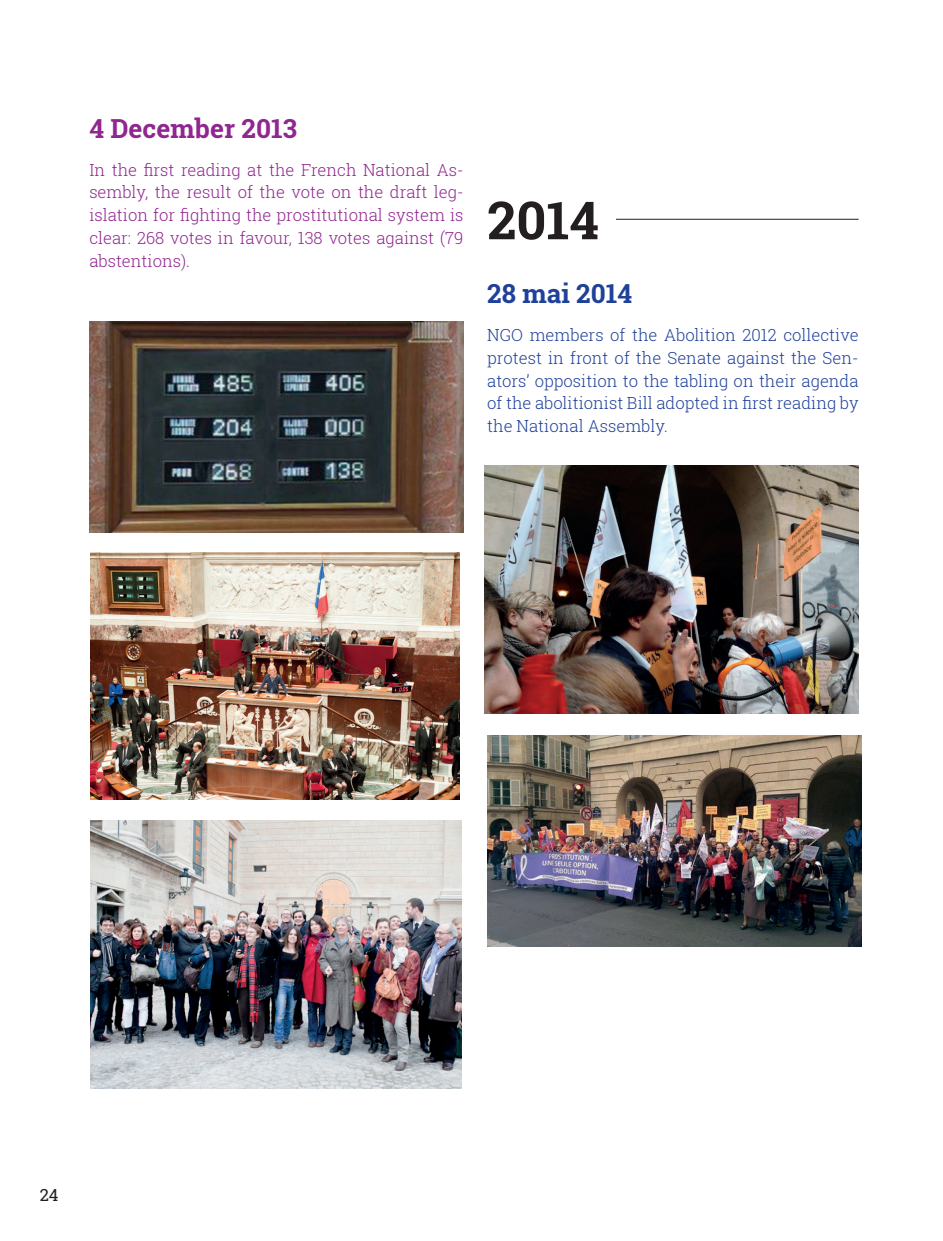
<style>
.page{position:relative;width:943px;height:1241px;background:#fff}
.page>*{position:absolute;margin:0;border:0;box-sizing:border-box;transform-origin:0 0}
.t1{font:700 52.5px "Roboto Slab";color:#231f20}
.t2{font:700 26.25px "Roboto Slab";color:#90268f}
.t3{font:700 26.25px "Roboto Slab";color:#20419a}
.t4{font:300 16.62px/22.8px "Roboto Slab";color:#20419a;text-align:justify}
.t5{font:300 16.62px/22.8px "Roboto Slab";color:#90268f;text-align:justify}
.t6{font:16.62px "Roboto Slab";color:#231f20}
</style>
<div class="page">
<img style="left:89px;top:321px;width:374px;height:211px">
<img style="left:91px;top:820px;width:371px;height:268px">
<img style="left:484px;top:465px;width:374px;height:248px">
<img style="left:487px;top:735px;width:374px;height:211px">
<img style="left:91px;top:552px;width:368px;height:247px">
<hr style="left:616px;top:219px;width:242px;height:1px;background:#231f20">
<h2 class="t2" style="left:89px;top:110px;width:209px">4 December 2013</h2>
<p class="t5" style="left:89px;top:158px;width:376px">In the first reading at the French National As&shy;sembly, the result of the vote on the draft leg&shy;islation for fighting the prostitutional system is clear: 268 votes in favour, 138 votes against (79 abstentions).</p>
<h1 class="t1" style="left:487px;top:184px;width:113px">2014</h1>
<h2 class="t3" style="left:487px;top:276px;width:146px">28 mai 2014</h2>
<p class="t4" style="left:487px;top:323px;width:373px">NGO members of the Abolition 2012 collective protest in front of the Senate against the Sen&shy;ators’ opposition to the tabling on their agenda of the abolitionist Bill adopted in first reading by the National Assembly.</p>
<p class="t6" style="left:40px;top:1183px;width:20px">24</p>
</div>
